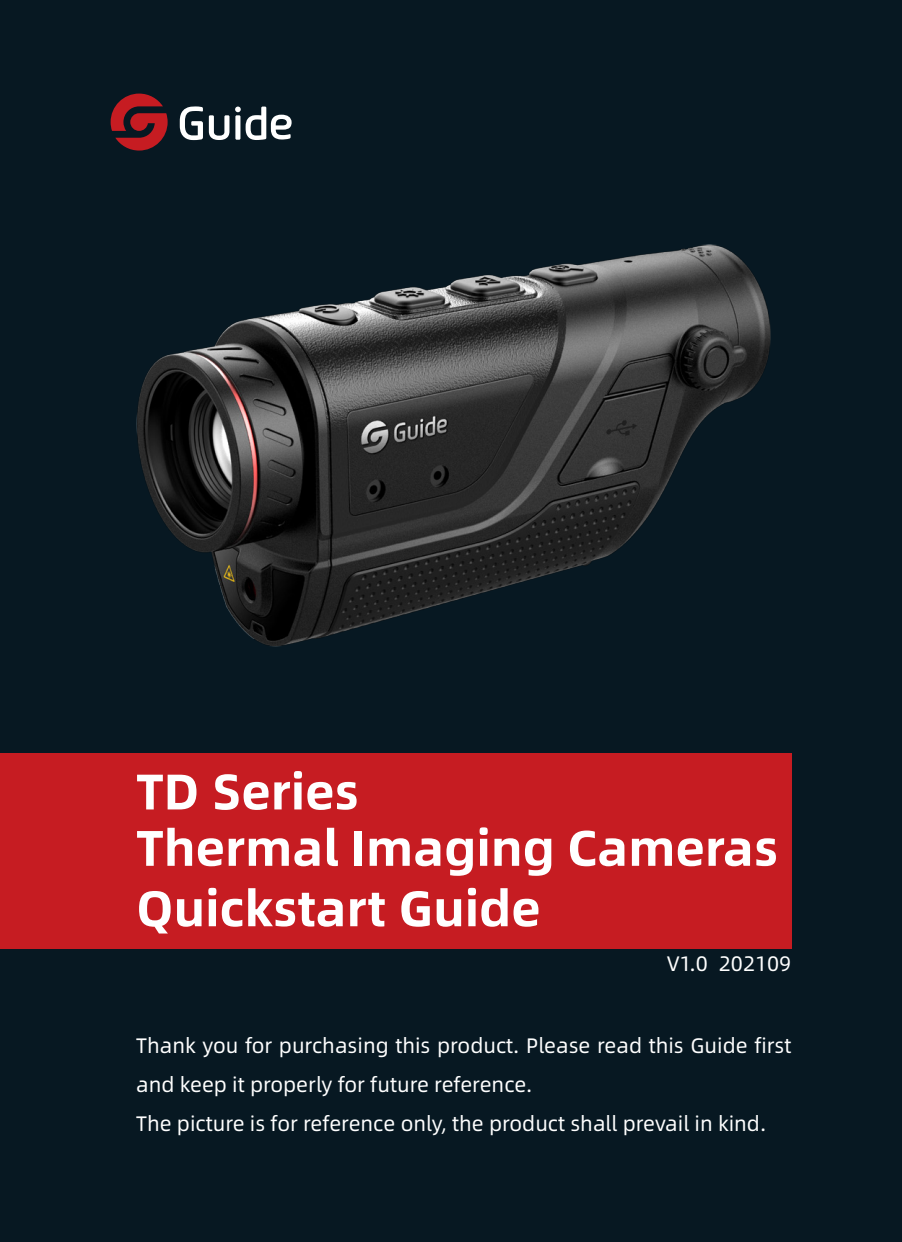
<style>
.page{position:relative;width:902px;height:1242px;background:#fff}
.page>*{position:absolute;margin:0;border:0;box-sizing:border-box;transform-origin:0 0}
.t1{font:50.1px "Alibaba Pu Hui Ti B";color:#fff}
.t2{font:21px/39px "Alibaba Pu Hui Ti R";color:#fff}
.t3{font:21px "Alibaba Sans";color:#fff}
</style>
<div class="page">
<div style="left:0;top:0;width:901px;height:1242px;background:#071822"></div>
<div style="left:0;top:753px;width:791px;height:196px;background:#c61c22"></div>
<svg style="left:209px;top:115px;width:20px;height:25px"></svg>
<svg style="left:180px;top:106px;width:23px;height:34px"></svg>
<svg style="left:235px;top:107px;width:56px;height:33px"></svg>
<svg style="left:111px;top:94px;width:57px;height:57px"></svg>
<img style="left:136px;top:244px;width:635px;height:403px">
<p class="t1" style="left:136px;top:752px;width:224px">TD Series</p>
<p class="t1" style="left:136px;top:808px;width:643px">Thermal Imaging Cameras</p>
<p class="t1" style="left:136px;top:869px;width:406px">Quickstart Guide</p>
<p class="t3" style="left:666px;top:948px;width:126px">V1.0 202109</p>
<p class="t2" style="left:136px;top:1025px;width:656px">Thank you for purchasing this product. Please read this Guide first and keep it properly for future reference.</p>
<p class="t2" style="left:136px;top:1103px;width:631px">The picture is for reference only, the product shall prevail in kind.</p>
</div>
